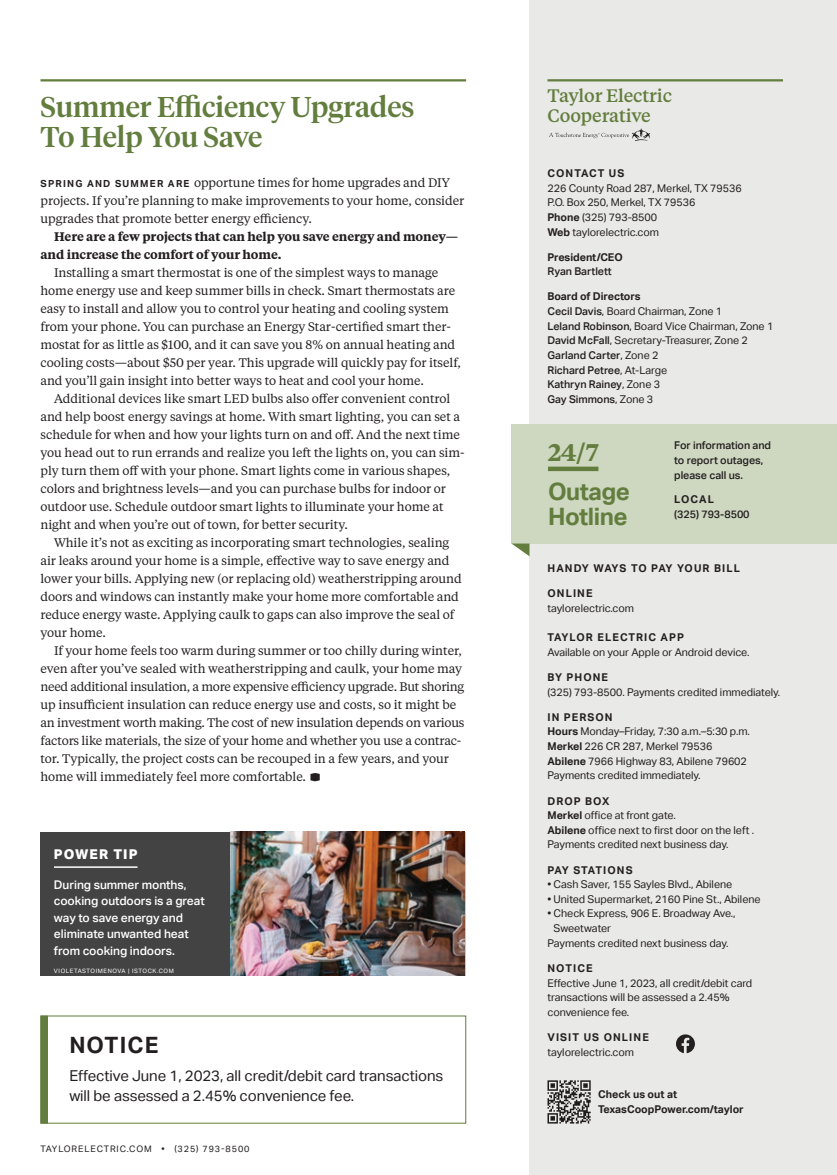
<style>
.page{position:relative;width:837px;height:1175px;background:#fff}
.page>*{position:absolute;margin:0;border:0;box-sizing:border-box;transform-origin:0 0}
.t1{font:500 28.5px/30px "Tiempos Headline";color:#627d3d}
.t2{font:700 24px/25.5px "Aktiv Grotesk";letter-spacing:-.02em;color:#627d3d}
.t3{font:600 24px "Tiempos Text";color:#627d3d}
.t4{font:700 22.5px "Aktiv Grotesk";letter-spacing:.05em;color:#231f20}
.t5{font:500 18px/19.5px "Tiempos Text";letter-spacing:-.01em;color:#627d3d}
.t6{font:15px/19.5px "Aktiv Grotesk";letter-spacing:-.005em;color:#231f20}
.t7{font:800 13.5px "Aktiv Grotesk";letter-spacing:.08em;color:#fff}
.t8{font:12.3px/18px "Tiempos Text";letter-spacing:-.005em;color:#231f20}
.t9{font:600 12.3px/18px "Tiempos Text";letter-spacing:-.005em;color:#231f20}
.t10{font:500 12px/16.5px "Aktiv Grotesk";letter-spacing:-.005em;color:#fff}
.t11{font:10.8px/14.7px "Aktiv Grotesk";letter-spacing:-.005em;color:#231f20}
.t12{font:700 10.8px/14.7px "Aktiv Grotesk";letter-spacing:.005em;color:#231f20}
.t13{font:500 10.8px/15px "Aktiv Grotesk";letter-spacing:-.005em;color:#231f20}
.t14{font:700 10.8px "Aktiv Grotesk";letter-spacing:.1em;color:#231f20}
.t15{font:700 10.8px "Aktiv Grotesk";letter-spacing:.09em;color:#231f20}
.t16{font:9px "Aktiv Grotesk";letter-spacing:.1em;color:#231f20}
.t17{font:6px "Aktiv Grotesk";letter-spacing:.1em;color:#fff}
.s1{font-family:"Aktiv Grotesk";font-weight:700;font-size:9.75px}
.s2{font-family:"TCP Logo Font";font-size:13.8px}
.s3{font-weight:700}
.s4{font-weight:500}
</style>
<div class="page">
<div style="left:530px;top:0;width:307px;height:1174px;background:#e9e9e7"></div>
<div style="left:511px;top:424px;width:326px;height:119px;background:#ced7c0"></div>
<hr style="left:548px;top:79px;width:235px;height:2px;background:#627d3d">
<div style="left:548px;top:466px;width:50px;height:5px;background:#627d3d"></div>
<svg style="left:512px;top:543px;width:18px;height:13px"></svg>
<svg style="left:549px;top:129px;width:101px;height:12px"></svg>
<svg style="left:548px;top:1080px;width:43px;height:43px"></svg>
<svg style="left:676px;top:1034px;width:19px;height:19px"></svg>
<hr style="left:40px;top:79px;width:426px;height:2px;background:#627d3d">
<div style="left:40px;top:832px;width:191px;height:143px;background:#434343"></div>
<hr style="left:54px;top:866px;width:84px;height:2px;background:#fff">
<img style="left:231px;top:832px;width:233px;height:143px">
<div style="left:40px;top:1015px;width:8px;height:108px;background:#627d3d"></div>
<h1 class="t1" style="left:40px;top:94px;width:376px">Summer Efficiency Upgrades<br>To Help You Save</h1>
<p class="t8" style="left:40px;top:175px;width:425px"><span class="s1">SPRING AND SUMMER ARE</span> opportune times for home upgrades and DIY projects. If you’re planning to make improvements to your home, consider upgrades that promote better energy efficiency.</p>
<p class="t9" style="left:41px;top:229px;width:419px;text-indent:14px">Here are a few projects that can help you save energy and money— and increase the comfort of your home.</p>
<p class="t8" style="left:41px;top:265px;width:422px;text-indent:14px">Installing a smart thermostat is one of the simplest ways to manage home energy use and keep summer bills in check. Smart thermostats are easy to install and allow you to control your heating and cooling system from your phone. You can purchase an Energy Star-certified smart ther&shy;mostat for as little as $100, and it can save you 8% on annual heating and cooling costs—about $50 per year. This upgrade will quickly pay for itself, and you’ll gain insight into better ways to heat and cool your home.</p>
<p class="t8" style="left:41px;top:391px;width:426px;text-indent:14px">Additional devices like smart LED bulbs also offer convenient control and help boost energy savings at home. With smart lighting, you can set a schedule for when and how your lights turn on and off. And the next time you head out to run errands and realize you left the lights on, you can sim&shy;ply turn them off with your phone. Smart lights come in various shapes, colors and brightness levels—and you can purchase bulbs for indoor or outdoor use. Schedule outdoor smart lights to illuminate your home at night and when you’re out of town, for better security.</p>
<p class="t8" style="left:41px;top:535px;width:423px;text-indent:14px">While it’s not as exciting as incorporating smart technologies, sealing air leaks around your home is a simple, effective way to save energy and lower your bills. Applying new (or replacing old) weatherstripping around doors and windows can instantly make your home more comfortable and reduce energy waste. Applying caulk to gaps can also improve the seal of your home.</p>
<p class="t8" style="left:41px;top:643px;width:426px;text-indent:14px">If your home feels too warm during summer or too chilly during winter, even after you’ve sealed with weatherstripping and caulk, your home may need additional insulation, a more expensive efficiency upgrade. But shoring up insufficient insulation can reduce energy use and costs, so it might be an investment worth making. The cost of new insulation depends on various factors like materials, the size of your home and whether you use a contrac&shy;tor. Typically, the project costs can be recouped in a few years, and your home will immediately feel more comfortable. <span class="s2">D</span></p>
<p class="t7" style="left:54px;top:845px;width:85px">POWER TIP</p>
<p class="t10" style="left:54px;top:876px;width:152px">During summer months, cooking outdoors is a great way to save energy and eliminate unwanted heat from cooking indoors.</p>
<p class="t17" style="left:54px;top:966px;width:121px">VIOLETASTOIMENOVA | ISTOCK.COM</p>
<h3 class="t4" style="left:69px;top:1029px;width:90px">NOTICE</h3>
<p class="t6" style="left:69px;top:1065px;width:376px">Effective June 1, 2023, all credit/debit card transactions will be assessed a 2.45% convenience fee.</p>
<p class="t16" style="left:40px;top:1142px;width:211px">TAYLORELECTRIC.COM • (325) 793-8500</p>
<h3 class="t5" style="left:548px;top:85px;width:126px">Taylor Electric<br>Cooperative</h3>
<p class="t14" style="left:548px;top:166px;width:78px">CONTACT US</p>
<p class="t11" style="left:548px;top:180px;width:196px">226 County Road 287, Merkel, TX 79536<br>P.O. Box 250, Merkel, TX 79536<br><span class="s3">Phone</span> (325) 793-8500<br><span class="s3">Web</span> taylorelectric.com</p>
<p class="t12" style="left:548px;top:249px;width:77px">President/CEO</p>
<p class="t13" style="left:548px;top:263px;width:66px">Ryan Bartlett</p>
<p class="t11" style="left:548px;top:289px;width:227px"><span class="s3">Board of Directors<br></span><span class="s4">Cecil Davis</span>, Board Chairman, Zone 1<br><span class="s4">Leland Robinson</span>, Board Vice Chairman, Zone 1<br><span class="s4">David McFall</span>, Secretary-Treasurer, Zone 2<br><span class="s4">Garland Carter</span>, Zone 2<br><span class="s4">Richard Petree</span>, At-Large<br><span class="s4">Kathryn Rainey</span>, Zone 3<br><span class="s4">Gay Simmons</span>, Zone 3</p>
<h2 class="t3" style="left:548px;top:442px;width:52px">24/7</h2>
<h2 class="t2" style="left:548px;top:477px;width:84px">Outage<br>Hotline</h2>
<p class="t13" style="left:674px;top:437px;width:98px">For information and to report outages, please call us.</p>
<p class="t12" style="left:674px;top:491px;width:41px">LOCAL</p>
<p class="t13" style="left:674px;top:506px;width:77px">(325) 793-8500</p>
<p class="t15" style="left:548px;top:561px;width:194px">HANDY WAYS TO PAY YOUR BILL</p>
<p class="t12" style="left:548px;top:586px;width:47px">ONLINE</p>
<p class="t11" style="left:548px;top:600px;width:88px">taylorelectric.com</p>
<p class="t14" style="left:548px;top:630px;width:138px">TAYLOR ELECTRIC APP</p>
<p class="t11" style="left:548px;top:644px;width:203px">Available on your Apple or Android device.</p>
<p class="t12" style="left:548px;top:669px;width:62px">BY PHONE</p>
<p class="t11" style="left:548px;top:684px;width:234px">(325) 793-8500. Payments credited immediately.</p>
<p class="t11" style="left:548px;top:709px;width:204px"><span class="s3">IN PERSON<br>Hours</span> Monday–Friday, 7:30 a.m.–5:30 p.m.<br><span class="s3">Merkel</span> 226 CR 287, Merkel 79536<br><span class="s3">Abilene</span> 7966 Highway 83, Abilene 79602<br>Payments credited immediately.</p>
<p class="t11" style="left:548px;top:793px;width:208px"><span class="s3">DROP BOX<br>Merkel</span> office at front gate.<br><span class="s3">Abilene</span> office next to first door on the left .<br>Payments credited next business day.</p>
<p class="t15" style="left:548px;top:862px;width:87px">PAY STATIONS</p>
<p class="t11" style="left:548px;top:876px;width:186px">• Cash Saver, 155 Sayles Blvd., Abilene</p>
<p class="t11" style="left:548px;top:891px;width:215px">• United Supermarket, 2160 Pine St., Abilene</p>
<p class="t11" style="left:548px;top:905px;width:190px">• Check Express, 906 E. Broadway Ave.,</p>
<p class="t11" style="left:553px;top:920px;width:59px">Sweetwater</p>
<p class="t11" style="left:548px;top:935px;width:183px">Payments credited next business day.</p>
<p class="t12" style="left:548px;top:960px;width:47px">NOTICE</p>
<p class="t11" style="left:548px;top:975px;width:206px">Effective June 1, 2023, all credit/debit card transactions will be assessed a 2.45% convenience fee.</p>
<p class="t14" style="left:548px;top:1029px;width:103px">VISIT US ONLINE</p>
<p class="t11" style="left:548px;top:1044px;width:88px">taylorelectric.com</p>
<p class="t12" style="left:598px;top:1086px;width:147px">Check us out at<br>TexasCoopPower.com/taylor</p>
<p class="t12" style="left:612px;top:1086px;width:147px">Check us ou at<br>TexasCoopPower.com/taylor</p>
</div>
